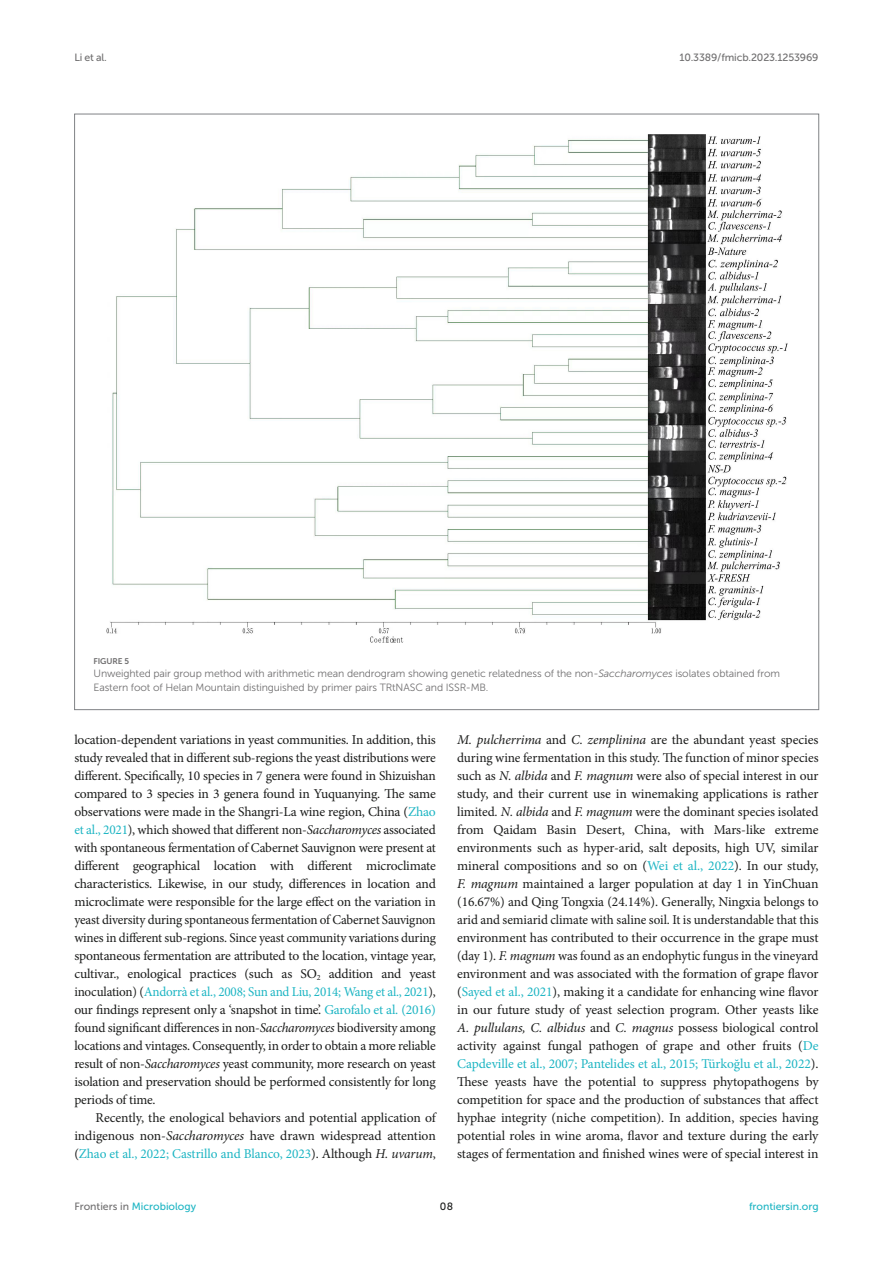
<style>
.page{position:relative;width:893px;height:1263px;background:#fff}
.page>*{position:absolute;margin:0;border:0;box-sizing:border-box;transform-origin:0 0}
.TEXT{font:13.5px/18px "Minion Pro";letter-spacing:-.005em;color:#1b1c1b;text-align:justify}
.TEXT_FLUSH{font:13.5px/18px "Minion Pro";letter-spacing:-.015em;color:#1b1c1b;text-align:justify}
.FIG_LEG{font:10.5px/13.5px "Museo Sans 300";letter-spacing:-.01em;color:#706f70}
.t1{font:10.5px "Museo Sans 500";color:#1db5c3}
.t2{font:10.5px "Museo Sans 500";letter-spacing:-.015em;color:#706f70}
.t3{font:10.5px "Museo Sans 500";color:#1b1c1b}
.FIG_HD{font:8.25px "Museo Sans 700";letter-spacing:-.01em;color:#706f70}
.s1{font-style:italic}
.s2{color:#1db5c3}
.s3{color:#706f70}
</style>
<div class="page">
<img style="left:106px;top:134px;width:682px;height:509px">
<p class="t2" style="left:74px;top:51px;width:34px">Li et al.</p>
<p class="t2" style="left:679px;top:51px;width:141px">10.3389/fmicb.2023.1253969</p>
<p class="FIG_HD" style="left:94px;top:656px;width:37px">FIGURE 5</p>
<p class="FIG_LEG" style="left:94px;top:667px;width:688px">Unweighted pair group method with arithmetic mean dendrogram showing genetic relatedness of the non-<span class="s1">Saccharomyces</span> isolates obtained from<br>Eastern foot of Helan Mountain distinguished by primer pairs TRtNASC and ISSR-MB.</p>
<p class="TEXT_FLUSH" style="left:74px;top:731px;width:363px">location-dependent variations in yeast communities. In addition, this study revealed that in different sub-regions the yeast distributions were different. Specifically, 10 species in 7 genera were found in Shizuishan compared to 3 species in 3 genera found in Yuquanying. The same observations were made in the Shangri-La wine region, China (<span class="s2">Zhao et al., 2021</span>), which showed that different non-<span class="s1">Saccharomyces</span> associated with spontaneous fermentation of Cabernet Sauvignon were present at different geographical location with different microclimate characteristics. Likewise, in our study, differences in location and microclimate were responsible for the large effect on the variation in yeast diversity during spontaneous fermentation of Cabernet Sauvignon wines in different sub-regions. Since yeast community variations during spontaneous fermentation are attributed to the location, vintage year, cultivar., enological practices (such as SO<sub>2</sub> addition and yeast inoculation) (<span class="s2">Andorrà et al., 2008; Sun and Liu, 2014; Wang et al., 2021</span>), our findings represent only a ‘snapshot in time’. <span class="s2">Garofalo et al. (2016) </span>found significant differences in non-<span class="s1">Saccharomyces</span> biodiversity among locations and vintages. Consequently, in order to obtain a more reliable result of non-<span class="s1">Saccharomyces</span> yeast community, more research on yeast isolation and preservation should be performed consistently for long periods of time.</p>
<p class="TEXT" style="left:74px;top:1109px;width:363px;text-indent:21px">Recently, the enological behaviors and potential application of indigenous non-<span class="s1">Saccharomyces</span> have drawn widespread attention (<span class="s2">Zhao et al., 2022; Castrillo and Blanco, 2023</span>). Although <span class="s1">H. uvarum</span>,</p>
<p class="TEXT" style="left:457px;top:731px;width:363px"><span class="s1">M. pulcherrima</span> and <span class="s1">C. zemplinina</span> are the abundant yeast species during wine fermentation in this study. The function of minor species such as <span class="s1">N. albida</span> and <span class="s1">F. magnum</span> were also of special interest in our study, and their current use in winemaking applications is rather limited<span class="s1">. N. albida</span> and <span class="s1">F. magnum</span> were the dominant species isolated from Qaidam Basin Desert, China, with Mars-like extreme environments such as hyper-arid, salt deposits, high UV, similar mineral compositions and so on (<span class="s2">Wei et al., 2022</span>). In our study, <span class="s1">F. magnum</span> maintained a larger population at day 1 in YinChuan (16.67%) and Qing Tongxia (24.14%). Generally, Ningxia belongs to arid and semiarid climate with saline soil. It is understandable that this environment has contributed to their occurrence in the grape must (day 1). <span class="s1">F. magnum</span> was found as an endophytic fungus in the vineyard environment and was associated with the formation of grape flavor (<span class="s2">Sayed et al., 2021</span>), making it a candidate for enhancing wine flavor in our future study of yeast selection program. Other yeasts like <span class="s1">A. pullulans, C. albidus</span> and <span class="s1">C. magnus</span> possess biological control activity against fungal pathogen of grape and other fruits (<span class="s2">De Capdeville et al., 2007; Pantelides et al., 2015; Türkoğlu et al., 2022</span>).<br>These yeasts have the potential to suppress phytopathogens by competition for space and the production of substances that affect hyphae integrity (niche competition). In addition, species having potential roles in wine aroma, flavor and texture during the early stages of fermentation and finished wines were of special interest in</p>
<p class="t1" style="left:74px;top:1200px;width:123px"><span class="s3">Frontiers in</span> Microbiology</p>
<p class="t3" style="left:440px;top:1200px;width:15px">08</p>
<p class="t1" style="left:749px;top:1200px;width:71px">frontiersin.org</p>
</div>
